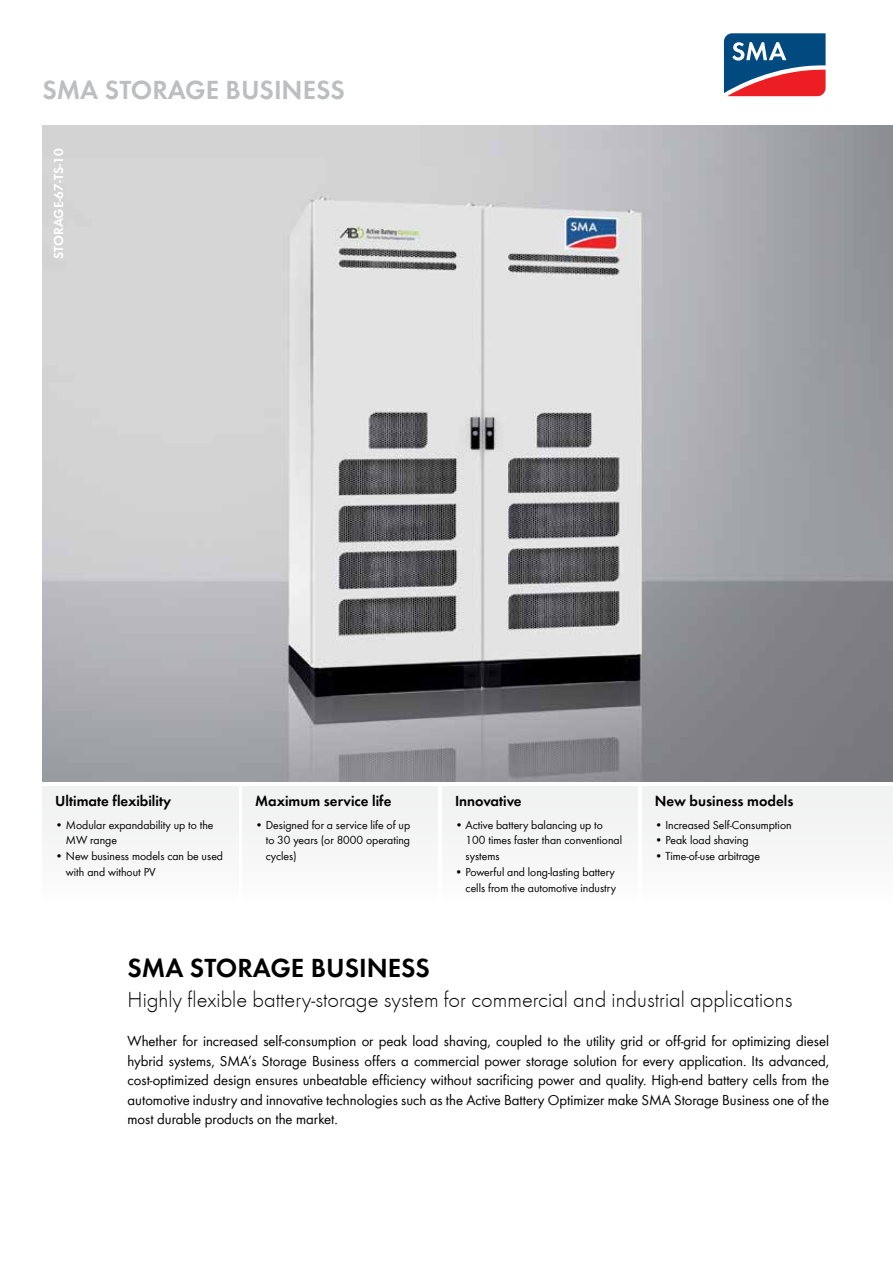
<style>
.page{position:relative;width:893px;height:1263px;background:#fff}
.page>*{position:absolute;margin:0;border:0;box-sizing:border-box;transform-origin:0 0}
.t1{font:600 27px "SMA Futura Global";color:#bcbec0}
.t2{font:600 27px "SMA Futura Global";color:#000}
.t3{font:300 22.5px "SMA Futura Global";color:#000}
.t4{font:15px/19.5px "SMA Futura Global";color:#000;text-align:justify}
.t5{font:600 15px "SMA Futura Global";color:#000}
.t6{font:600 13.5px "SMA Futura Global";color:#fff}
.t7{font:12px/15.8px "SMA Futura Global";color:#000}
</style>
<div class="page">
<svg style="left:723px;top:33px;width:103px;height:64px;background:#6a5c7d"></svg>
<img style="left:43px;top:125px;width:850px;height:657px">
<div style="left:43px;top:787px;width:195px;height:119px;background:#f5f6f6"></div>
<div style="left:242px;top:787px;width:196px;height:119px;background:#f5f6f6"></div>
<div style="left:442px;top:787px;width:196px;height:119px;background:#f5f6f6"></div>
<div style="left:642px;top:787px;width:251px;height:119px;background:#f5f6f6"></div>
<h1 class="t1" style="left:43px;top:74px;width:304px">SMA STORAGE BUSINESS</h1>
<p class="t6" style="left:51px;top:259px;width:112px;rotate:-90deg">STORAGE-67-TS-10</p>
<p class="t5" style="left:55px;top:792px;width:117px">Ultimate flexibility</p>
<p class="t7" style="left:66px;top:816px;width:149px;text-indent:-11px">• Modular expandability up to the<br>MW range</p>
<p class="t7" style="left:66px;top:848px;width:159px;text-indent:-11px">• New business models can be used with and without PV</p>
<p class="t5" style="left:255px;top:792px;width:138px">Maximum service life</p>
<p class="t7" style="left:266px;top:816px;width:146px;text-align:justify;text-indent:-11px">• Designed for a service life of up to 30 years (or 8000 operating cycles)</p>
<p class="t5" style="left:455px;top:792px;width:68px">Innovative</p>
<p class="t7" style="left:466px;top:816px;width:158px;text-indent:-11px">• Active battery balancing up to<br>100 times faster than conventional systems</p>
<p class="t7" style="left:455px;top:864px;width:163px;text-align:right">• Powerful and long-lasting battery cells from the automotive industry</p>
<p class="t5" style="left:655px;top:792px;width:140px">New business models</p>
<p class="t7" style="left:655px;top:816px;width:138px">• Increased Self-Consumption</p>
<p class="t7" style="left:655px;top:832px;width:95px">• Peak load shaving</p>
<p class="t7" style="left:655px;top:848px;width:107px">• Time-of-use arbitrage</p>
<h1 class="t2" style="left:128px;top:952px;width:80px">SMA storage</h1>
<h1 class="t2" style="left:311px;top:952px;width:121px">BUSINESS</h1>
<h2 class="t3" style="left:128px;top:986px;width:666px">Highly flexible battery-storage system for commercial and industrial applications</h2>
<p class="t4" style="left:128px;top:1031px;width:703px">Whether for increased self-consumption or peak load shaving, coupled to the utility grid or off-grid for optimizing diesel hybrid systems, SMA’s Storage Business offers a commercial power storage solution for every application. Its advanced, cost-optimized design ensures unbeatable efficiency without sacrificing power and quality. High-end battery cells from the automotive industry and innovative technologies such as the Active Battery Optimizer make SMA Storage Business one of the most durable products on the market.</p>
</div>
